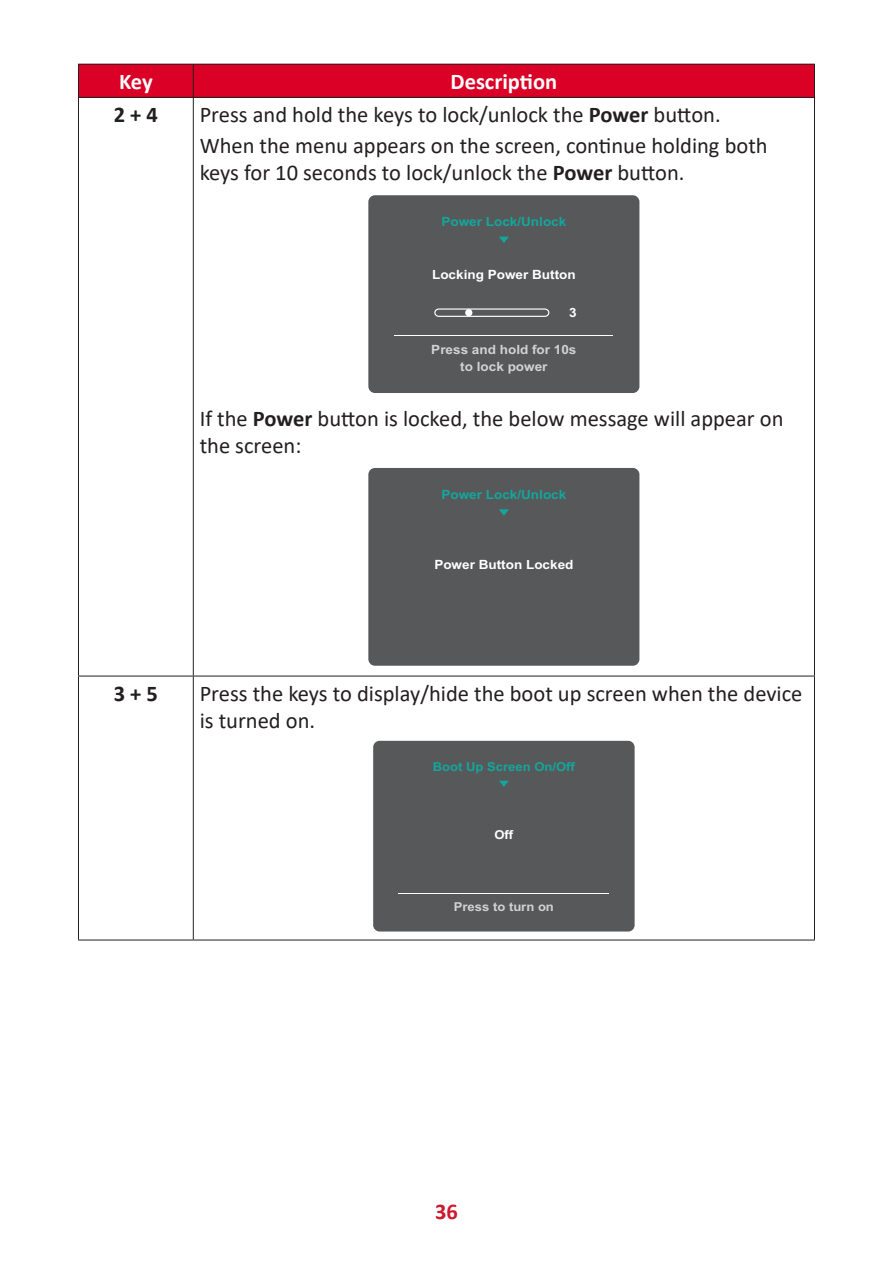
<style>
.page{position:relative;width:893px;height:1263px;background:#fff}
.page>*{position:absolute;margin:0;border:0;box-sizing:border-box;transform-origin:0 0}
.Body{font:22.5px/27px "Calibri";color:#231f20}
.Body-2{font:700 22.5px "Calibri";color:#fff}
.Body-3{font:700 22.5px "Calibri";color:#231f20}
.t1{font:700 22.5px "Calibri";color:#ce182f}
.t2{font:700 12.75px "Arial";color:#fff;scale:1.06 1}
.t3{font:700 12.75px "Arial";color:#12a79d;scale:1.06 1}
.t4{font:700 12.75px/17.5px "Arial";color:#d1d2d4;text-align:center;scale:1.06 1}
.t5{font:700 12.3px "Arial";color:#12a79d;scale:1.06 1}
.t6{font:700 12.3px "Arial";color:#d1d2d4;scale:1.06 1}
.t7{font:700 12.3px "Arial";color:#fff;scale:1.06 1}
.s1{font-weight:700}
</style>
<div class="page">
<div style="left:78px;top:64px;width:115px;height:33px;background:#db0025"></div>
<div style="left:193px;top:64px;width:621px;height:33px;background:#db0025"></div>
<hr style="left:78px;top:64px;width:115px;height:1px;background:#231f20">
<hr style="left:78px;top:65px;width:1px;height:32px;background:#231f20">
<hr style="left:193px;top:64px;width:622px;height:1px;background:#231f20">
<hr style="left:193px;top:65px;width:1px;height:32px;background:#231f20">
<hr style="left:814px;top:65px;width:1px;height:32px;background:#231f20">
<hr style="left:78px;top:97px;width:115px;height:1px;background:#231f20">
<hr style="left:193px;top:97px;width:622px;height:1px;background:#231f20">
<hr style="left:78px;top:98px;width:1px;height:578px;background:#231f20">
<hr style="left:193px;top:98px;width:1px;height:578px;background:#231f20">
<hr style="left:814px;top:98px;width:1px;height:578px;background:#231f20">
<hr style="left:78px;top:676px;width:115px;height:1px;background:#231f20">
<hr style="left:78px;top:676px;width:1px;height:264px;background:#231f20">
<hr style="left:193px;top:676px;width:622px;height:1px;background:#231f20">
<hr style="left:193px;top:676px;width:1px;height:264px;background:#231f20">
<hr style="left:814px;top:676px;width:1px;height:264px;background:#231f20">
<hr style="left:78px;top:940px;width:115px;height:1px;background:#231f20">
<hr style="left:193px;top:940px;width:622px;height:1px;background:#231f20">
<div style="left:368px;top:195px;width:271px;height:198px;background:#57585a;border-radius:7px"></div>
<hr style="left:395px;top:335px;width:218px;height:1px;background:#fff">
<div style="left:434px;top:308px;width:115px;height:9px;border:1px solid #fff;border-radius:4px"></div>
<div style="left:465px;top:309px;width:7px;height:7px;background:#fff;border-radius:50%"></div>
<svg style="left:499px;top:237px;width:10px;height:6px"></svg>
<div style="left:368px;top:468px;width:271px;height:198px;background:#57585a;border-radius:7px"></div>
<svg style="left:499px;top:509px;width:10px;height:7px"></svg>
<div style="left:373px;top:741px;width:262px;height:190px;background:#57585a;border-radius:6px"></div>
<hr style="left:398px;top:893px;width:211px;height:1px;background:#fff">
<svg style="left:499px;top:781px;width:10px;height:6px"></svg>
<p class="Body-2" style="left:119px;top:66px;width:35px">Key</p>
<p class="Body-2" style="left:450px;top:66px;width:108px">Description</p>
<p class="Body-3" style="left:114px;top:99px;width:46px">2 + 4</p>
<p class="Body" style="left:200px;top:101px;width:522px">Press and hold the keys to lock/unlock the <span class="s1">Power</span> button.</p>
<p class="Body" style="left:200px;top:132px;width:569px">When the menu appears on the screen, continue holding both keys for 10 seconds to lock/unlock the <span class="s1">Power</span> button.</p>
<p class="t3" style="left:441px;top:213px;width:119px">Power Lock/Unlock</p>
<p class="t2" style="left:432px;top:266px;width:137px">Locking Power Button</p>
<p class="t2" style="left:569px;top:303px;width:9px">3</p>
<p class="t4" style="left:431px;top:340px;width:138px">Press and hold for 10s to lock power</p>
<p class="Body" style="left:200px;top:405px;width:585px">If the <span class="s1">Power</span> button is locked, the below message will appear on the screen:</p>
<p class="t3" style="left:441px;top:485px;width:119px">Power Lock/Unlock</p>
<p class="t2" style="left:434px;top:556px;width:133px">Power Button Locked</p>
<p class="Body-3" style="left:114px;top:677px;width:46px">3 + 5</p>
<p class="Body" style="left:200px;top:679px;width:604px">Press the keys to display/hide the boot up screen when the device is turned on.</p>
<p class="t5" style="left:433px;top:758px;width:136px">Boot Up Screen On/Off</p>
<p class="t7" style="left:494px;top:826px;width:19px">Off</p>
<p class="t6" style="left:454px;top:898px;width:96px">Press to turn on</p>
<p class="t1" style="left:435px;top:1196px;width:24px">36</p>
</div>
